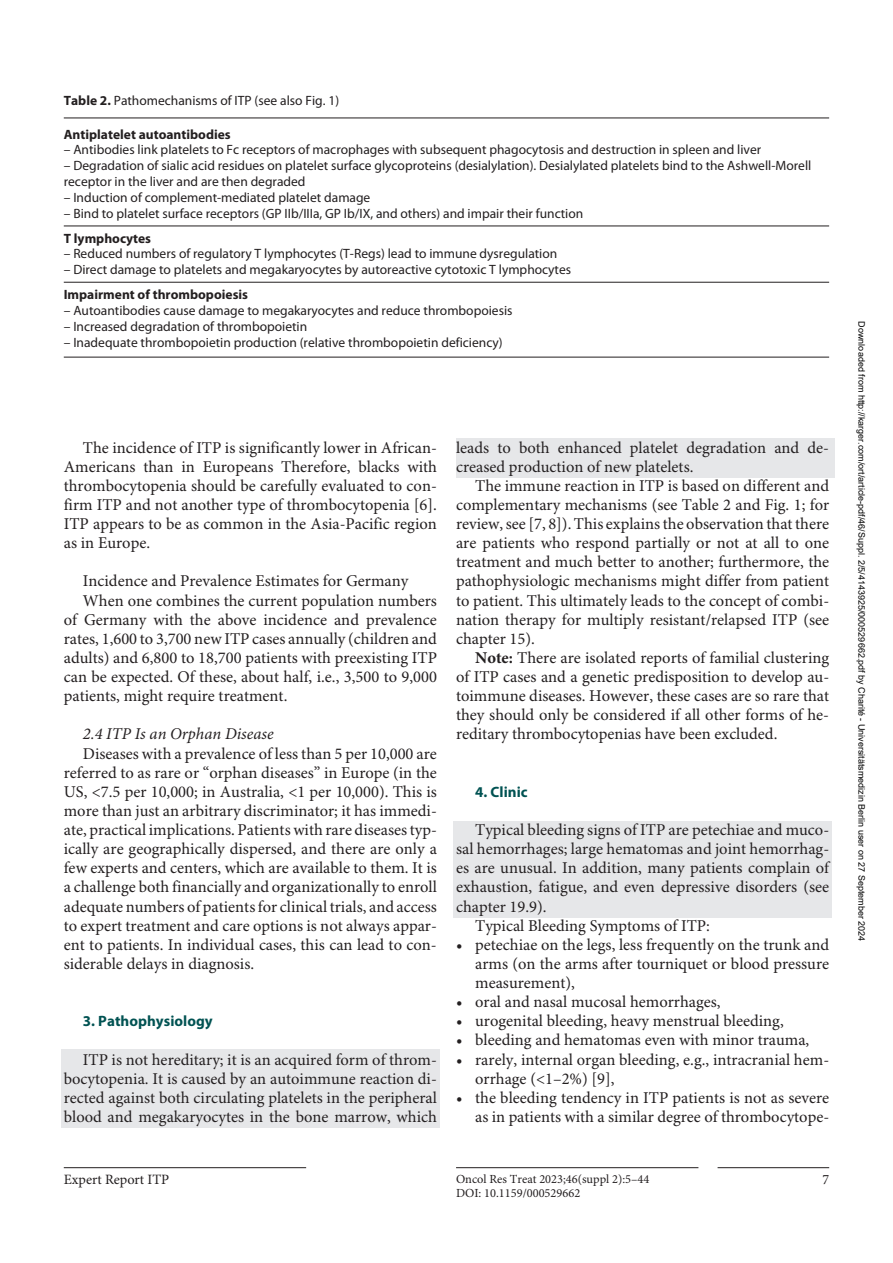
<style>
.page{position:relative;width:893px;height:1263px;background:#fff}
.page>*{position:absolute;margin:0;border:0;box-sizing:border-box;transform-origin:0 0}
.t1{font:16.5px/19px "Minion Pro";color:#231f20;text-align:justify}
.t2{font:italic 16.5px "Minion Pro";color:#231f20}
.t3{font:700 15px "Myriad Pro";letter-spacing:.005em;color:#005252}
.t4{font:14.25px "Minion Pro";color:#231f20}
.t5{font:13.5px/15.9px "Myriad Pro";color:#231f20}
.t6{font:700 13.5px "Myriad Pro";color:#231f20}
.t7{font:12.3px "Minion Pro";color:#231f20}
.t8{font:9px "Arial";color:#000}
.s1{font-weight:700}
</style>
<div class="page">
<hr style="left:718px;top:1167px;width:111px;height:1px;background:#231f20">
<hr style="left:456px;top:1167px;width:242px;height:1px;background:#231f20">
<hr style="left:64px;top:1167px;width:242px;height:1px;background:#231f20">
<div style="left:456px;top:439px;width:379px;height:39px;background:#e6e7e9"></div>
<div style="left:453px;top:821px;width:379px;height:97px;background:#e6e7e9"></div>
<div style="left:61px;top:1050px;width:379px;height:78px;background:#e6e7e9"></div>
<hr style="left:64px;top:118px;width:765px;height:1px;background:#231f20">
<hr style="left:64px;top:226px;width:765px;height:1px;background:#231f20">
<hr style="left:64px;top:282px;width:765px;height:1px;background:#231f20">
<hr style="left:64px;top:357px;width:765px;height:1px;background:#231f20">
<p class="t5" style="left:64px;top:93px;width:277px"><span class="s1">Table 2.</span> Pathomechanisms of ITP (see also Fig. 1)</p>
<p class="t6" style="left:64px;top:127px;width:168px">Antiplatelet autoantibodies</p>
<p class="t5" style="left:64px;top:142px;width:699px">– Antibodies link platelets to Fc receptors of macrophages with subsequent phagocytosis and destruction in spleen and liver</p>
<p class="t5" style="left:64px;top:158px;width:749px">– Degradation of sialic acid residues on platelet surface glycoproteins (desialylation). Desialylated platelets bind to the Ashwell-Morell receptor in the liver and are then degraded</p>
<p class="t5" style="left:64px;top:190px;width:308px">– Induction of complement-mediated platelet damage</p>
<p class="t5" style="left:64px;top:206px;width:521px">– Bind to platelet surface receptors (GP IIb/IIIa, GP Ib/IX, and others) and impair their function</p>
<p class="t6" style="left:64px;top:231px;width:89px">T lymphocytes</p>
<p class="t5" style="left:64px;top:246px;width:495px">– Reduced numbers of regulatory T lymphocytes (T-Regs) lead to immune dysregulation</p>
<p class="t5" style="left:64px;top:262px;width:509px">– Direct damage to platelets and megakaryocytes by autoreactive cytotoxic T lymphocytes</p>
<p class="t6" style="left:64px;top:287px;width:186px">Impairment of thrombopoiesis</p>
<p class="t5" style="left:64px;top:302px;width:450px">– Autoantibodies cause damage to megakaryocytes and reduce thrombopoiesis</p>
<p class="t5" style="left:64px;top:318px;width:245px">– Increased degradation of thrombopoietin</p>
<p class="t5" style="left:64px;top:334px;width:440px">– Inadequate thrombopoietin production (relative thrombopoietin deficiency)</p>
<p class="t1" style="left:64px;top:438px;width:375px;text-indent:19px">The incidence of ITP is significantly lower in African-Americans than in Europeans Therefore, blacks with thrombocytopenia should be carefully evaluated to con&shy;firm ITP and not another type of thrombocytopenia [6].<br>ITP appears to be as common in the Asia-Pacific region as in Europe.</p>
<p class="t1" style="left:83px;top:572px;width:327px">Incidence and Prevalence Estimates for Germany</p>
<p class="t1" style="left:83px;top:591px;width:355px">When one combines the current population numbers</p>
<p class="t1" style="left:64px;top:610px;width:375px">of Germany with the above incidence and prevalence</p>
<p class="t1" style="left:64px;top:630px;width:375px">rates, 1,600 to 3,700 new ITP cases annually (children and</p>
<p class="t1" style="left:64px;top:649px;width:375px">adults) and 6,800 to 18,700 patients with preexisting ITP</p>
<p class="t1" style="left:64px;top:668px;width:375px">can be expected. Of these, about half, i.e., 3,500 to 9,000</p>
<p class="t1" style="left:64px;top:687px;width:225px">patients, might require treatment.</p>
<p class="t2" style="left:83px;top:724px;width:192px">2.4 ITP Is an Orphan Disease</p>
<p class="t1" style="left:64px;top:744px;width:375px;text-indent:19px">Diseases with a prevalence of less than 5 per 10,000 are referred to as rare or “orphan diseases” in Europe (in the US, &lt;7.5 per 10,000; in Australia, &lt;1 per 10,000). This is more than just an arbitrary discriminator; it has immedi&shy;ate, practical implications. Patients with rare diseases typ&shy;ically are geographically dispersed, and there are only a few experts and centers, which are available to them. It is a challenge both financially and organizationally to enroll adequate numbers of patients for clinical trials, and access to expert treatment and care options is not always appar&shy;ent to patients. In individual cases, this can lead to con&shy;siderable delays in diagnosis.</p>
<p class="t3" style="left:83px;top:1013px;width:131px">3. Pathophysiology</p>
<p class="t1" style="left:64px;top:1050px;width:375px;text-indent:19px">ITP is not hereditary; it is an acquired form of throm&shy;bocytopenia. It is caused by an autoimmune reaction di&shy;rected against both circulating platelets in the peripheral blood and megakaryocytes in the bone marrow, which</p>
<p class="t1" style="left:456px;top:438px;width:375px">leads to both enhanced platelet degradation and de&shy;creased production of new platelets.</p>
<p class="t1" style="left:456px;top:477px;width:375px;text-indent:19px">The immune reaction in ITP is based on different and complementary mechanisms (see Table 2 and Fig. 1; for review, see [7, 8]). This explains the observation that there are patients who respond partially or not at all to one treatment and much better to another; furthermore, the pathophysiologic mechanisms might differ from patient to patient. This ultimately leads to the concept of combi&shy;nation therapy for multiply resistant/relapsed ITP (see chapter 15).</p>
<p class="t1" style="left:456px;top:649px;width:375px;text-indent:19px"><span class="s1">Note:</span> There are isolated reports of familial clustering of ITP cases and a genetic predisposition to develop au&shy;toimmune diseases. However, these cases are so rare that they should only be considered if all other forms of he&shy;reditary thrombocytopenias have been excluded.</p>
<p class="t3" style="left:475px;top:783px;width:54px">4. Clinic</p>
<p class="t1" style="left:475px;top:821px;width:355px">Typical bleeding signs of ITP are petechiae and muco-</p>
<p class="t1" style="left:456px;top:840px;width:375px">sal hemorrhages; large hematomas and joint hemorrhag-</p>
<p class="t1" style="left:456px;top:859px;width:375px">es are unusual. In addition, many patients complain of</p>
<p class="t1" style="left:456px;top:878px;width:375px">exhaustion, fatigue, and even depressive disorders (see</p>
<p class="t1" style="left:456px;top:897px;width:92px">chapter 19.9).</p>
<p class="t1" style="left:475px;top:916px;width:236px">Typical Bleeding Symptoms of ITP:</p>
<p class="t1" style="left:475px;top:936px;width:356px;text-indent:-19px">• petechiae on the legs, less frequently on the trunk and arms (on the arms after tourniquet or blood pressure measurement),</p>
<p class="t1" style="left:456px;top:993px;width:266px">• oral and nasal mucosal hemorrhages,</p>
<p class="t1" style="left:456px;top:1012px;width:329px">• urogenital bleeding, heavy menstrual bleeding,</p>
<p class="t1" style="left:456px;top:1031px;width:355px">• bleeding and hematomas even with minor trauma,</p>
<p class="t1" style="left:475px;top:1050px;width:355px;text-indent:-19px">• rarely, internal organ bleeding, e.g., intracranial hem&shy;orrhage (&lt;1–2%) [9],</p>
<p class="t1" style="left:456px;top:1089px;width:375px;text-align:right">• the bleeding tendency in ITP patients is not as severe as in patients with a similar degree of thrombocytope-</p>
<p class="t4" style="left:64px;top:1171px;width:107px">Expert Report ITP</p>
<p class="t7" style="left:456px;top:1172px;width:195px">Oncol Res Treat 2023;46(suppl 2):5–44</p>
<p class="t4" style="left:822px;top:1171px;width:8px">7</p>
<p class="t7" style="left:456px;top:1185px;width:126px">DOI: 10.1159/000529662</p>
<p class="t8" style="left:865px;top:321px;width:621px;rotate:90deg">Downloaded from http://karger.com/ort/article-pdf/46/Suppl. 2/5/4143925/000529662.pdf by Charité - Universitätsmedizin Berlin user on 27 September 2024</p>
</div>
